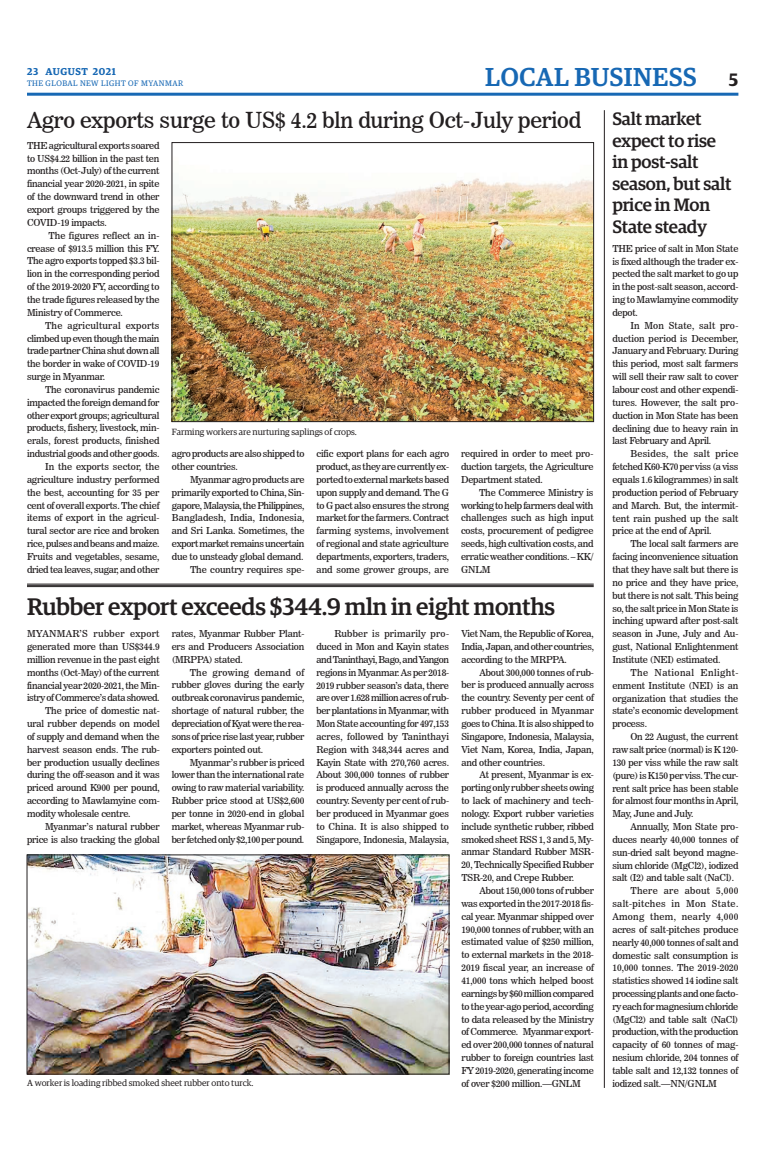
<style>
.page{position:relative;width:773px;height:1152px;background:#fff}
.page>*{position:absolute;margin:0;border:0;box-sizing:border-box;transform-origin:0 0}
.t1{font:500 26px "Guardian Egyp";letter-spacing:.02em;color:#1768b4}
.Brief_Head{font:500 24px "Guardian Egyp";letter-spacing:-.01em;color:#231f20}
._2_Clm_Head{font:22px "News 706 BT Roman C";letter-spacing:-.01em;color:#231f20}
.Brief_Head-2{font:500 18px/21.6px "Guardian Egyp";letter-spacing:-.01em;color:#231f20}
.t2{font:600 10px "Guardian Egyp";letter-spacing:.055em;color:#1768b4}
._2nd_Body{font:9.5px/12.9px "News 706 BT Roman C";letter-spacing:-.02em;color:#231f20;text-align:justify}
.Normal_Para{font:9.5px/12.9px "News 706 BT Roman C";letter-spacing:-.02em;color:#231f20;text-align:justify}
.t3{font:9px "Guardian Egyp";color:#231f20}
.t4{font:8px "Guardian Egyp";letter-spacing:.06em;color:#1768b4}
.s1{font-weight:600;font-size:18px;color:#231f20}
</style>
<div class="page">
<hr style="left:27px;top:93px;width:711px;height:3px;background:#1768b4">
<hr style="left:604px;top:110px;width:1px;height:978px;background:#231f20">
<img style="left:174px;top:178px;width:417px;height:242px">
<div style="left:172px;top:142px;width:421px;height:280px;border:1px solid #231f20"></div>
<hr style="left:27px;top:584px;width:566px;height:1px;background:#231f20">
<hr style="left:27px;top:585px;width:566px;height:1px;background:#231f20">
<hr style="left:27px;top:586px;width:566px;height:1px;background:#231f20">
<img style="left:29px;top:857px;width:418px;height:215px">
<div style="left:27px;top:855px;width:422px;height:219px;border:1px solid #231f20"></div>
<p class="t2" style="left:27px;top:64px;width:90px">23 AUGUST 2021</p>
<p class="t4" style="left:27px;top:78px;width:158px">THE GLOBAL NEW LIGHT OF MYANMAR</p>
<h1 class="t1" style="left:485px;top:59px;width:255px">LOCAL BUSINESS <span class="s1">5</span></h1>
<p class="_2_Clm_Head" style="left:27px;top:106px;width:555px">Agro exports surge to US$ 4.2 bln during Oct-July period</p>
<p class="Brief_Head-2" style="left:612px;top:107px;width:121px">Salt market expect to rise in post-salt season, but salt price in Mon<br>State steady</p>
<p class="Normal_Para" style="left:27px;top:139px;width:134px">THE agricultural exports soared to US$4.22 billion in the past ten months (Oct-July) of the current financial year 2020-2021, in spite of the downward trend in other export groups triggered by the COVID-19 impacts.</p>
<p class="_2nd_Body" style="left:27px;top:229px;width:134px;text-indent:21px">The figures reflect an in&shy;crease of $913.5 million this FY.<br>The agro exports topped $3.3 bil&shy;lion in the corresponding period of the 2019-2020 FY, according to the trade figures released by the Ministry of Commerce.</p>
<p class="_2nd_Body" style="left:27px;top:319px;width:134px;text-indent:18px">The agricultural exports climbed up even though the main trade partner China shut down all the border in wake of COVID-19 surge in Myanmar.</p>
<p class="_2nd_Body" style="left:27px;top:383px;width:134px;text-indent:18px">The coronavirus pandemic impacted the foreign demand for other export groups; agricultural products, fishery, livestock, min&shy;erals, forest products, finished industrial goods and other goods.</p>
<p class="_2nd_Body" style="left:27px;top:460px;width:134px;text-indent:18px">In the exports sector, the agriculture industry performed the best, accounting for 35 per cent of overall exports. The chief items of export in the agricul&shy;tural sector are rice and broken rice, pulses and beans and maize.<br>Fruits and vegetables, sesame, dried tea leaves, sugar, and other</p>
<p class="Normal_Para" style="left:612px;top:242px;width:128px">THE price of salt in Mon State is fixed although the trader ex&shy;pected the salt market to go up in the post-salt season, accord&shy;ing to Mawlamyine commodity depot.</p>
<p class="_2nd_Body" style="left:612px;top:319px;width:128px;text-indent:18px">In Mon State, salt pro&shy;duction period is December, January and February. During this period, most salt farmers will sell their raw salt to cover labour cost and other expendi&shy;tures. However, the salt pro&shy;duction in Mon State has been declining due to heavy rain in last February and April.</p>
<p class="_2nd_Body" style="left:612px;top:447px;width:128px;text-indent:18px">Besides, the salt price fetched K60-K70 per viss (a viss equals 1.6 kilogrammes) in salt production period of February and March. But, the intermit&shy;tent rain pushed up the salt price at the end of April.</p>
<p class="_2nd_Body" style="left:612px;top:537px;width:128px;text-indent:18px">The local salt farmers are facing inconvenience situation that they have salt but there is no price and they have price, but there is not salt. This being so, the salt price in Mon State is inching upward after post-salt season in June, July and Au&shy;gust, National Enlightenment Institute (NEI) estimated.</p>
<p class="_2nd_Body" style="left:612px;top:666px;width:127px;text-indent:18px">The National Enlight&shy;enment Institute (NEI) is an organization that studies the state’s economic development process.</p>
<p class="_2nd_Body" style="left:612px;top:730px;width:128px;text-indent:18px">On 22 August, the current raw salt price (normal) is K 120- 130 per viss while the raw salt (pure) is K150 per viss. The cur&shy;rent salt price has been stable for almost four months in April, May, June and July.</p>
<p class="_2nd_Body" style="left:612px;top:820px;width:128px;text-indent:18px">Annually, Mon State pro&shy;duces nearly 40,000 tonnes of sun-dried salt beyond magne&shy;sium chloride (MgCl2), iodized salt (I2) and table salt (NaCl).</p>
<p class="_2nd_Body" style="left:612px;top:884px;width:128px;text-indent:18px">There are about 5,000 salt-pitches in Mon State.<br>Among them, nearly 4,000 acres of salt-pitches produce nearly 40,000 tonnes of salt and domestic salt consumption is 10,000 tonnes. The 2019-2020 statistics showed 14 iodine salt processing plants and one facto&shy;ry each for magnesium chloride (MgCl2) and table salt (NaCl) production, with the production capacity of 60 tonnes of mag&shy;nesium chloride, 204 tonnes of table salt and 12,132 tonnes of iodized salt.—NN/GNLM</p>
<p class="t3" style="left:172px;top:426px;width:187px">Farming workers are nurturing saplings of crops.</p>
<p class="_2nd_Body" style="left:316px;top:447px;width:134px">cific export plans for each agro product, as they are currently ex&shy;ported to external markets based upon supply and demand. The G to G pact also ensures the strong market for the farmers. Contract farming systems, involvement of regional and state agriculture departments, exporters, traders, and some grower groups, are</p>
<p class="_2nd_Body" style="left:461px;top:447px;width:134px">required in order to meet pro&shy;duction targets, the Agriculture Department stated.</p>
<p class="_2nd_Body" style="left:172px;top:447px;width:134px">agro products are also shipped to other countries.</p>
<p class="_2nd_Body" style="left:172px;top:473px;width:134px;text-indent:18px">Myanmar agro products are primarily exported to China, Sin&shy;gapore, Malaysia, the Philippines, Bangladesh, India, Indonesia, and Sri Lanka. Sometimes, the export market remains uncertain due to unsteady global demand.</p>
<p class="_2nd_Body" style="left:190px;top:563px;width:116px">The country requires spe-</p>
<p class="_2nd_Body" style="left:461px;top:486px;width:134px;text-indent:18px">The Commerce Ministry is working to help farmers deal with challenges such as high input costs, procurement of pedigree seeds, high cultivation costs, and erratic weather conditions. – KK/ GNLM</p>
<p class="Brief_Head" style="left:27px;top:590px;width:529px">Rubber export exceeds $344.9 mln in eight months</p>
<p class="_2nd_Body" style="left:461px;top:627px;width:134px">Viet Nam, the Republic of Korea, India, Japan, and other countries, according to the MRPPA.</p>
<p class="_2nd_Body" style="left:461px;top:666px;width:134px;text-indent:18px">About 300,000 tonnes of rub&shy;ber is produced annually across the country. Seventy per cent of rubber produced in Myanmar goes to China. It is also shipped to Singapore, Indonesia, Malaysia, Viet Nam, Korea, India, Japan, and other countries.</p>
<p class="_2nd_Body" style="left:461px;top:768px;width:134px;text-indent:18px">At present, Myanmar is ex&shy;porting only rubber sheets owing to lack of machinery and tech&shy;nology. Export rubber varieties include synthetic rubber, ribbed smoked sheet RSS 1, 3 and 5, My&shy;anmar Standard Rubber MSR-20, Technically Specified Rubber TSR-20, and Crepe Rubber.</p>
<p class="_2nd_Body" style="left:461px;top:884px;width:134px;text-indent:18px">About 150,000 tons of rubber was exported in the 2017-2018 fis&shy;cal year. Myanmar shipped over 190,000 tonnes of rubber, with an estimated value of $250 million, to external markets in the 2018- 2019 fiscal year, an increase of 41,000 tons which helped boost earnings by $60 million compared to the year-ago period, according to data released by the Ministry of Commerce. Myanmar export&shy;ed over 200,000 tonnes of natural rubber to foreign countries last FY 2019-2020, generating income of over $200 million.—GNLM</p>
<p class="_2nd_Body" style="left:172px;top:627px;width:134px">rates, Myanmar Rubber Plant&shy;ers and Producers Association (MRPPA) stated.</p>
<p class="_2nd_Body" style="left:172px;top:666px;width:134px;text-indent:18px">The growing demand of rubber gloves during the early outbreak coronavirus pandemic, shortage of natural rubber, the depreciation of Kyat were the rea&shy;sons of price rise last year, rubber exporters pointed out.</p>
<p class="_2nd_Body" style="left:172px;top:756px;width:134px;text-indent:18px">Myanmar’s rubber is priced lower than the international rate owing to raw material variability.<br>Rubber price stood at US$2,600 per tonne in 2020-end in global market, whereas Myanmar rub&shy;ber fetched only $2,100 per pound.</p>
<p class="_2nd_Body" style="left:316px;top:627px;width:134px;text-indent:18px">Rubber is primarily pro&shy;duced in Mon and Kayin states and Taninthayi, Bago, and Yangon regions in Myanmar. As per 2018- 2019 rubber season’s data, there are over 1.628 million acres of rub&shy;ber plantations in Myanmar, with Mon State accounting for 497,153 acres, followed by Taninthayi Region with 348,344 acres and Kayin State with 270,760 acres.<br>About 300,000 tonnes of rubber is produced annually across the country. Seventy per cent of rub&shy;ber produced in Myanmar goes to China. It is also shipped to Singapore, Indonesia, Malaysia,</p>
<p class="Normal_Para" style="left:27px;top:627px;width:134px">MYANMAR’S rubber export generated more than US$344.9 million revenue in the past eight months (Oct-May) of the current financial year 2020-2021, the Min&shy;istry of Commerce’s data showed.</p>
<p class="_2nd_Body" style="left:27px;top:704px;width:134px;text-indent:18px">The price of domestic nat&shy;ural rubber depends on model of supply and demand when the harvest season ends. The rub&shy;ber production usually declines during the off-season and it was priced around K900 per pound, according to Mawlamyine com&shy;modity wholesale centre.</p>
<p class="_2nd_Body" style="left:27px;top:820px;width:134px;text-align:right">Myanmar’s natural rubber price is also tracking the global</p>
<p class="t3" style="left:27px;top:1077px;width:228px">A worker is loading ribbed smoked sheet rubber onto turck.</p>
</div>
